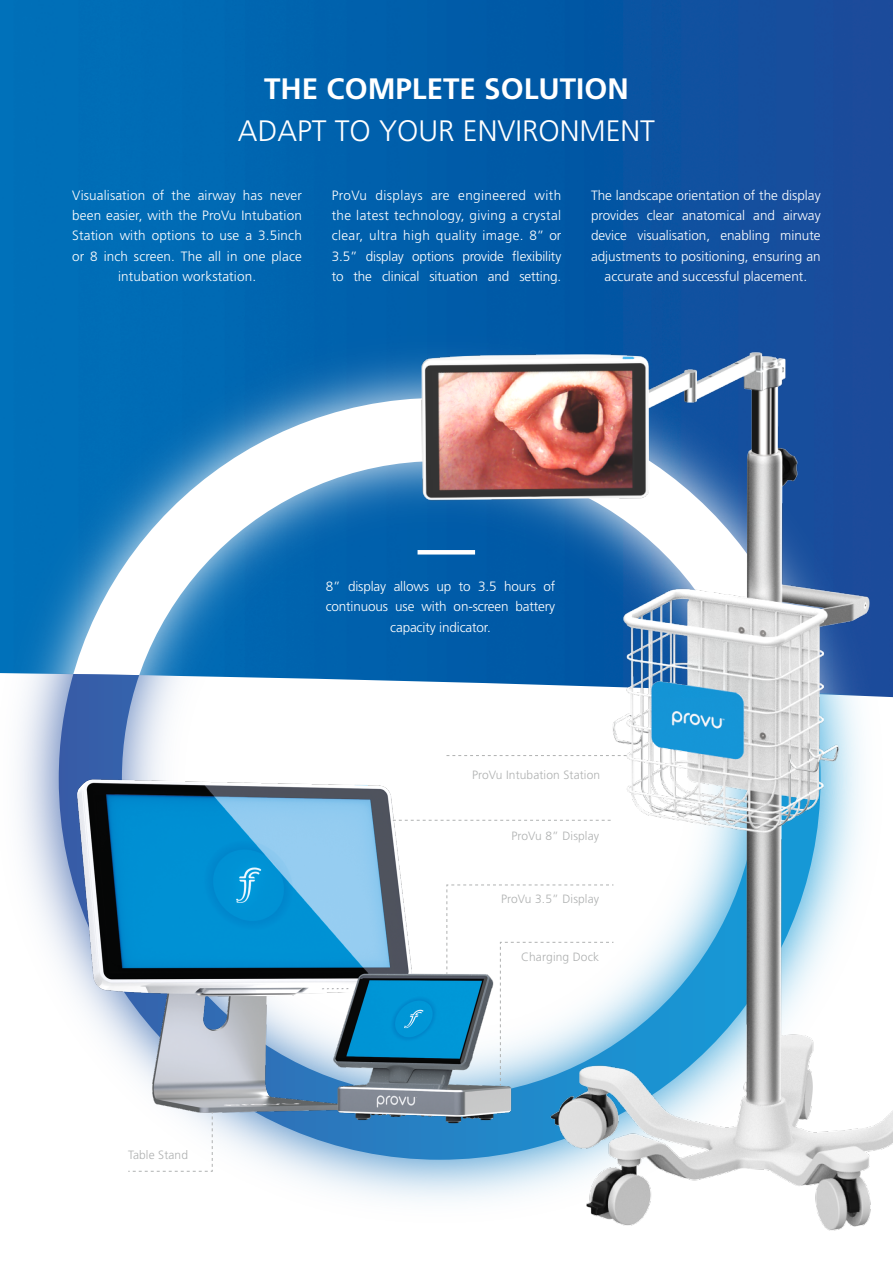
<style>
.page{position:relative;width:893px;height:1263px;background:#fff}
.page>*{position:absolute;margin:0;border:0;box-sizing:border-box;transform-origin:0 0}
.t1{font:300 29.55px "Frutiger LT Std";color:#fff}
.t2{font:700 29.55px "Frutiger LT Std";color:#fff}
.t3{font:300 13.5px/20.2px "Frutiger LT Std";color:#fff;text-align:center}
.t4{font:300 12px "Frutiger LT Std";letter-spacing:.01em;color:#afb1b1}
</style>
<div class="page">
<img style="left:0;top:0;width:893px;height:323px">
<img style="left:0;top:323px;width:893px;height:338px">
<svg style="left:59px;top:398px;width:345px;height:263px"></svg>
<svg style="left:0;top:661px;width:404px;height:12px"></svg>
<img style="left:0;top:673px;width:404px;height:526px">
<svg style="left:59px;top:674px;width:345px;height:486px"></svg>
<img style="left:404px;top:339px;width:489px;height:892px">
<hr style="left:418px;top:550px;width:57px;height:4px;background:#fff">
<img style="left:60px;top:770px;width:470px;height:369px">
<svg style="left:393px;top:820px;width:218px;height:1px"></svg>
<svg style="left:446px;top:755px;width:181px;height:1px"></svg>
<svg style="left:127px;top:1111px;width:86px;height:61px"></svg>
<svg style="left:446px;top:884px;width:168px;height:202px"></svg>
<h1 class="t2" style="left:264px;top:71px;width:366px">THE COMPLETE SOLUTION</h1>
<h1 class="t1" style="left:238px;top:114px;width:419px">ADAPT TO YOUR ENVIRONMENT</h1>
<p class="t3" style="left:72px;top:185px;width:231px">Visualisation of the airway has never been easier, with the ProVu Intubation Station with options to use a 3.5inch or 8 inch screen. The all in one place intubation workstation.</p>
<p class="t3" style="left:591px;top:185px;width:231px">The landscape orientation of the display provides clear anatomical and airway device visualisation, enabling minute adjustments to positioning, ensuring an accurate and successful placement.</p>
<p class="t3" style="left:332px;top:185px;width:231px;text-align:justify">ProVu displays are engineered with the latest technology, giving a crystal clear, ultra high quality image. 8” or 3.5” display options provide flexibility to the clinical situation and setting.</p>
<p class="t3" style="left:326px;top:576px;width:231px">8” display allows up to 3.5 hours of continuous use with on-screen battery capacity indicator.</p>
<p class="t4" style="left:472px;top:768px;width:130px">ProVu Intubation Station</p>
<p class="t4" style="left:511px;top:829px;width:89px">ProVu 8” Display</p>
<p class="t4" style="left:501px;top:892px;width:100px">ProVu 3.5” Display</p>
<p class="t4" style="left:128px;top:1148px;width:61px">Table Stand</p>
<p class="t4" style="left:521px;top:950px;width:80px">Charging Dock</p>
</div>
